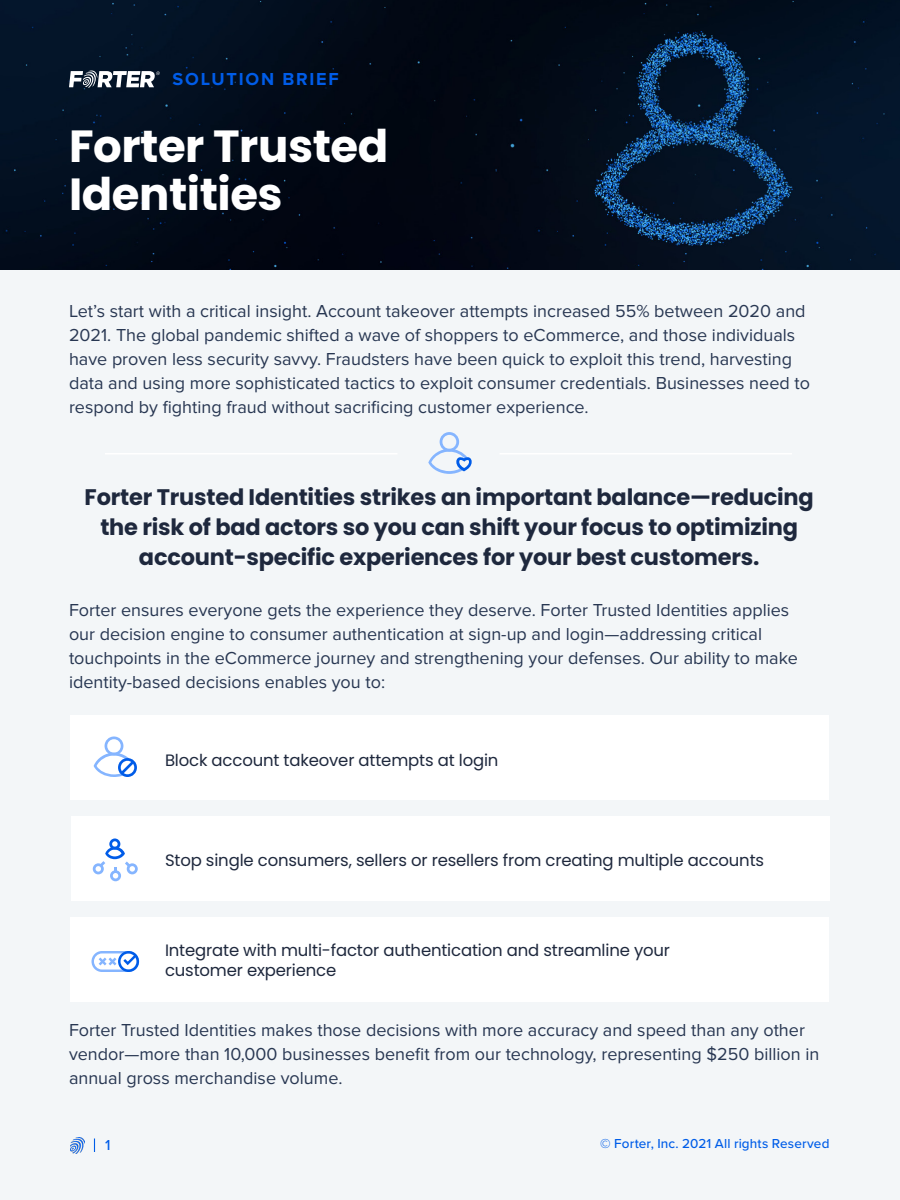
<style>
.page{position:relative;width:900px;height:1200px;background:#fff}
.page>*{position:absolute;margin:0;border:0;box-sizing:border-box;transform-origin:0 0}
.title-01{font:700 45px/48px "Poppins";letter-spacing:-.01em;color:#fff}
.testimonial_highligh{font:700 22.5px "Poppins";letter-spacing:-.01em;color:#1e283d}
.paragraph{font:18px/24px "Proxima Nova";color:#283752}
.title-01-2{font:700 18px "Proxima Nova";letter-spacing:.1em;color:#005ce8}
.testimonial_highligh-2{font:16.5px "Poppins";letter-spacing:-.01em;color:#1e283d}
.Footer_Label{font:500 15px "Proxima Nova";color:#005de8}
.Footer_Year_Style{font:500 13.5px "Proxima Nova";letter-spacing:.01em;color:#005de8}
</style>
<div class="page">
<div style="left:0;top:270px;width:900px;height:930px;background:#f3f6f8"></div>
<img style="left:71px;top:1137px;width:13px;height:17px">
<svg style="left:94px;top:1138px;width:1px;height:14px"></svg>
<img style="left:0;top:0;width:900px;height:270px">
<div style="left:70px;top:917px;width:759px;height:85px;background:#fff"></div>
<hr style="left:105px;top:453px;width:293px;height:1px;background:#fff">
<hr style="left:500px;top:453px;width:292px;height:1px;background:#fff">
<svg style="left:69px;top:70px;width:91px;height:18px"></svg>
<div style="left:71px;top:816px;width:759px;height:85px;background:#fff"></div>
<div style="left:70px;top:716px;width:759px;height:84px;background:#fff"></div>
<svg style="left:94px;top:736px;width:43px;height:41px"></svg>
<svg style="left:93px;top:838px;width:45px;height:43px"></svg>
<svg style="left:91px;top:951px;width:48px;height:21px"></svg>
<svg style="left:428px;top:432px;width:44px;height:42px"></svg>
<p class="title-01-2" style="left:172px;top:68px;width:168px">SOLUTION BRIEF</p>
<p class="title-01" style="left:69px;top:123px;width:321px">Forter Trusted<br>Identities</p>
<p class="paragraph" style="left:69px;top:300px;width:743px">Let’s start with a critical insight. Account takeover attempts increased 55% between 2020 and 2021. The global pandemic shifted a wave of shoppers to eCommerce, and those individuals have proven less security savvy. Fraudsters have been quick to exploit this trend, harvesting data and using more sophisticated tactics to exploit consumer credentials. Businesses need to respond by fighting fraud without sacrificing customer experience.</p>
<p class="testimonial_highligh" style="left:85px;top:484px;width:731px">Forter Trusted Identities strikes an important balance—reducing</p>
<p class="testimonial_highligh" style="left:100px;top:514px;width:699px">the risk of bad actors so you can shift your focus to optimizing</p>
<p class="testimonial_highligh" style="left:139px;top:544px;width:622px">account-specific experiences for your best customers.</p>
<p class="paragraph" style="left:69px;top:598px;width:731px">Forter ensures everyone gets the experience they deserve. Forter Trusted Identities applies our decision engine to consumer authentication at sign-up and login—addressing critical touchpoints in the eCommerce journey and strengthening your defenses. Our ability to make identity-based decisions enables you to:</p>
<p class="testimonial_highligh-2" style="left:165px;top:750px;width:335px">Block account takeover attempts at login</p>
<p class="testimonial_highligh-2" style="left:165px;top:851px;width:601px">Stop single consumers, sellers or resellers from creating multiple accounts</p>
<p class="testimonial_highligh-2" style="left:165px;top:941px;width:507px">Integrate with multi-factor authentication and streamline your</p>
<p class="testimonial_highligh-2" style="left:165px;top:961px;width:173px">customer experience</p>
<p class="paragraph" style="left:69px;top:1018px;width:752px">Forter Trusted Identities makes those decisions with more accuracy and speed than any other vendor—more than 10,000 businesses benefit from our technology, representing $250 billion in annual gross merchandise volume.</p>
<p class="Footer_Label" style="left:105px;top:1134px;width:7px">1</p>
<p class="Footer_Year_Style" style="left:600px;top:1133px;width:231px">© Forter, Inc. 2021 All rights Reserved</p>
</div>
